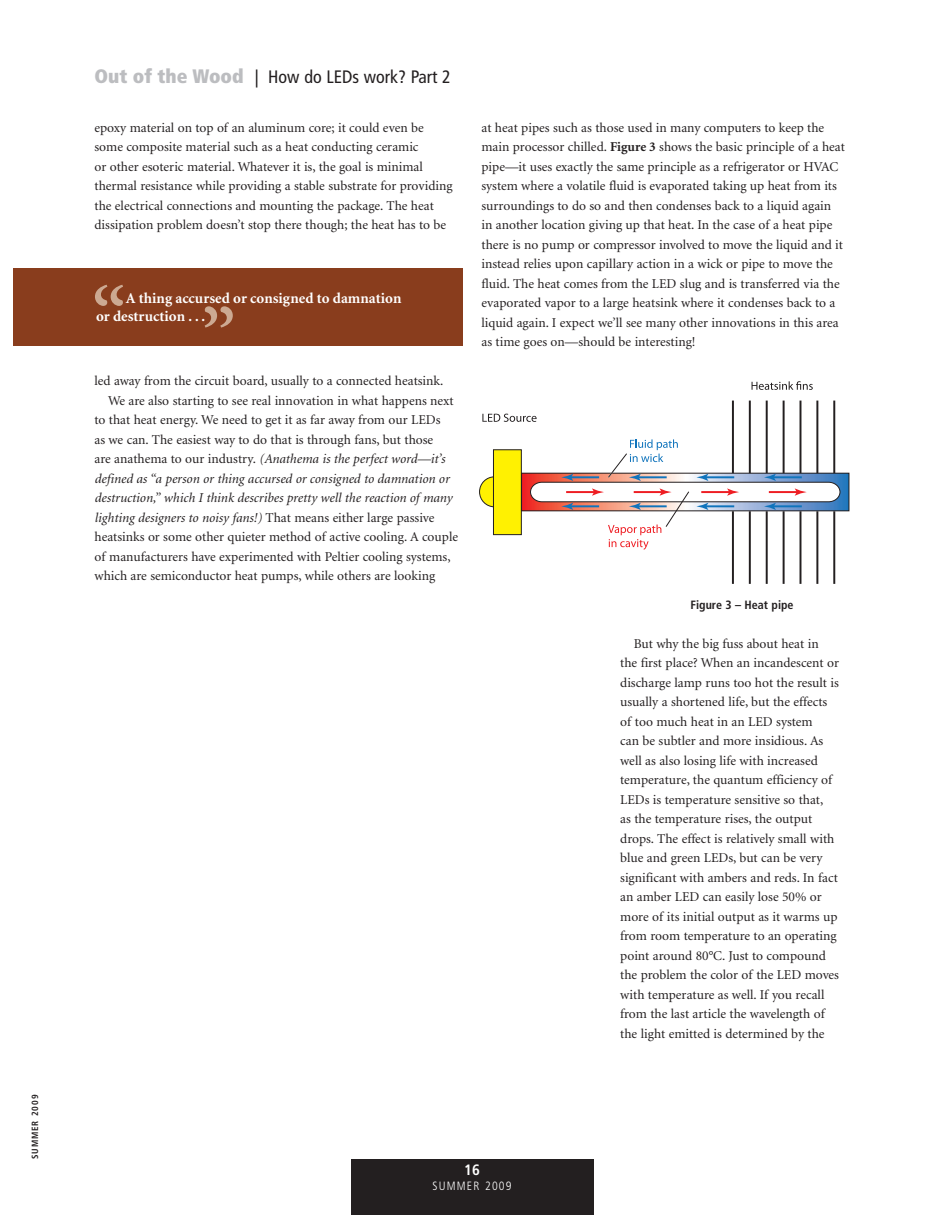
<style>
.page{position:relative;width:945px;height:1215px;background:#fff}
.page>*{position:absolute;margin:0;border:0;box-sizing:border-box;transform-origin:0 0}
.t1{font:600 76.95px "Minion";color:#cca992}
.t2{font:condensed 18px "Frutiger";color:#231f20}
.t3{font:700 15px/18px "Minion";color:#fff}
.t4{font:700 condensed 15px "Frutiger";color:#fff}
.t5{font:13.5px/19.5px "Minion";color:#231f20}
.t6{font:700 condensed 12px "Frutiger";color:#231f20}
.t7{font:300 condensed 12px "Frutiger";letter-spacing:.1em;color:#fff}
.t8{font:700 condensed 9px "Frutiger";letter-spacing:.1em;color:#231f20}
.s1{font-weight:900;font-size:19.5px;color:#bcbdc0}
.s2{font-style:italic}
.s3{font-weight:700}
</style>
<div class="page">
<div style="left:351px;top:1160px;width:243px;height:55px;background:#231f20"></div>
<div style="left:480px;top:477px;width:30px;height:30px;background:#fff101;border-radius:50%"></div>
<div style="left:479px;top:476px;width:31px;height:31px;border:1px solid #231f20;border-radius:50%"></div>
<div style="left:493px;top:449px;width:29px;height:86px;background:#fff101;border:1px solid #231f20"></div>
<svg style="left:523px;top:475px;width:324px;height:34px"></svg>
<hr style="left:833px;top:401px;width:2px;height:72px;background:#231f20">
<hr style="left:816px;top:401px;width:2px;height:72px;background:#231f20">
<hr style="left:800px;top:401px;width:1px;height:72px;background:#231f20">
<hr style="left:783px;top:401px;width:2px;height:72px;background:#231f20">
<hr style="left:766px;top:401px;width:2px;height:72px;background:#231f20">
<hr style="left:749px;top:401px;width:2px;height:72px;background:#231f20">
<hr style="left:732px;top:401px;width:2px;height:72px;background:#231f20">
<hr style="left:833px;top:511px;width:2px;height:73px;background:#231f20">
<hr style="left:816px;top:511px;width:2px;height:73px;background:#231f20">
<hr style="left:800px;top:511px;width:1px;height:73px;background:#231f20">
<hr style="left:783px;top:511px;width:2px;height:73px;background:#231f20">
<hr style="left:766px;top:511px;width:2px;height:73px;background:#231f20">
<hr style="left:749px;top:511px;width:2px;height:73px;background:#231f20">
<hr style="left:732px;top:511px;width:2px;height:73px;background:#231f20">
<svg style="left:530px;top:439px;width:311px;height:111px"></svg>
<svg style="left:482px;top:414px;width:55px;height:8px"></svg>
<svg style="left:752px;top:381px;width:61px;height:9px"></svg>
<div style="left:14px;top:268px;width:450px;height:78px;background:#893d1d"></div>
<p class="t8" style="left:30px;top:1159px;width:66px;rotate:-90deg">SUMMER 2009</p>
<p class="t2" style="left:94px;top:66px;width:358px"><span class="s1">Out of the Wood</span> | How do LEDs work? Part 2</p>
<p class="t5" style="left:94px;top:118px;width:360px">epoxy material on top of an aluminum core; it could even be some composite material such as a heat conducting ceramic<br>or other esoteric material. Whatever it is, the goal is minimal thermal resistance while providing a stable substrate for providing the electrical connections and mounting the package. The heat dissipation problem doesn’t stop there though; the heat has to be</p>
<p class="t1" style="left:92px;top:276px;width:37px">“</p>
<p class="t3" style="left:96px;top:289px;width:307px;text-indent:30px">A thing accursed or consigned to damnation or destruction . . .</p>
<p class="t1" style="left:236px;top:336px;width:37px;rotate:-180deg">“</p>
<p class="t5" style="left:94px;top:372px;width:350px">led away from the circuit board, usually to a connected heatsink.</p>
<p class="t5" style="left:94px;top:391px;width:365px;text-indent:14px">We are also starting to see real innovation in what happens next to that heat energy. We need to get it as far away from our LEDs<br>as we can. The easiest way to do that is through fans, but those<br>are anathema to our industry. <span class="s2">(Anathema is the perfect word—it’s defined as “a person or thing accursed or consigned to damnation or destruction,” which I think describes pretty well the reaction of many lighting designers to noisy fans!)</span> That means either large passive heatsinks or some other quieter method of active cooling. A couple of manufacturers have experimented with Peltier cooling systems, which are semiconductor heat pumps, while others are looking</p>
<p class="t5" style="left:482px;top:118px;width:365px">at heat pipes such as those used in many computers to keep the main processor chilled. <span class="s3">Figure 3</span> shows the basic principle of a heat pipe—it uses exactly the same principle as a refrigerator or HVAC system where a volatile fluid is evaporated taking up heat from its surroundings to do so and then condenses back to a liquid again in another location giving up that heat. In the case of a heat pipe there is no pump or compressor involved to move the liquid and it instead relies upon capillary action in a wick or pipe to move the fluid. The heat comes from the LED slug and is transferred via the evaporated vapor to a large heatsink where it condenses back to a liquid again. I expect we’ll see many other innovations in this area as time goes on—should be interesting!</p>
<p class="t6" style="left:691px;top:597px;width:104px">Figure 3 – Heat pipe</p>
<p class="t5" style="left:620px;top:634px;width:220px;text-indent:14px">But why the big fuss about heat in the first place? When an incandescent or discharge lamp runs too hot the result is usually a shortened life, but the effects of too much heat in an LED system<br>can be subtler and more insidious. As well as also losing life with increased temperature, the quantum efficiency of LEDs is temperature sensitive so that,<br>as the temperature rises, the output drops. The effect is relatively small with blue and green LEDs, but can be very significant with ambers and reds. In fact an amber LED can easily lose 50% or more of its initial output as it warms up from room temperature to an operating point around 80°C. Just to compound the problem the color of the LED moves with temperature as well. If you recall from the last article the wavelength of the light emitted is determined by the</p>
<p class="t4" style="left:464px;top:1161px;width:17px">16</p>
<p class="t7" style="left:432px;top:1179px;width:81px">SUMMER 2009</p>
</div>
